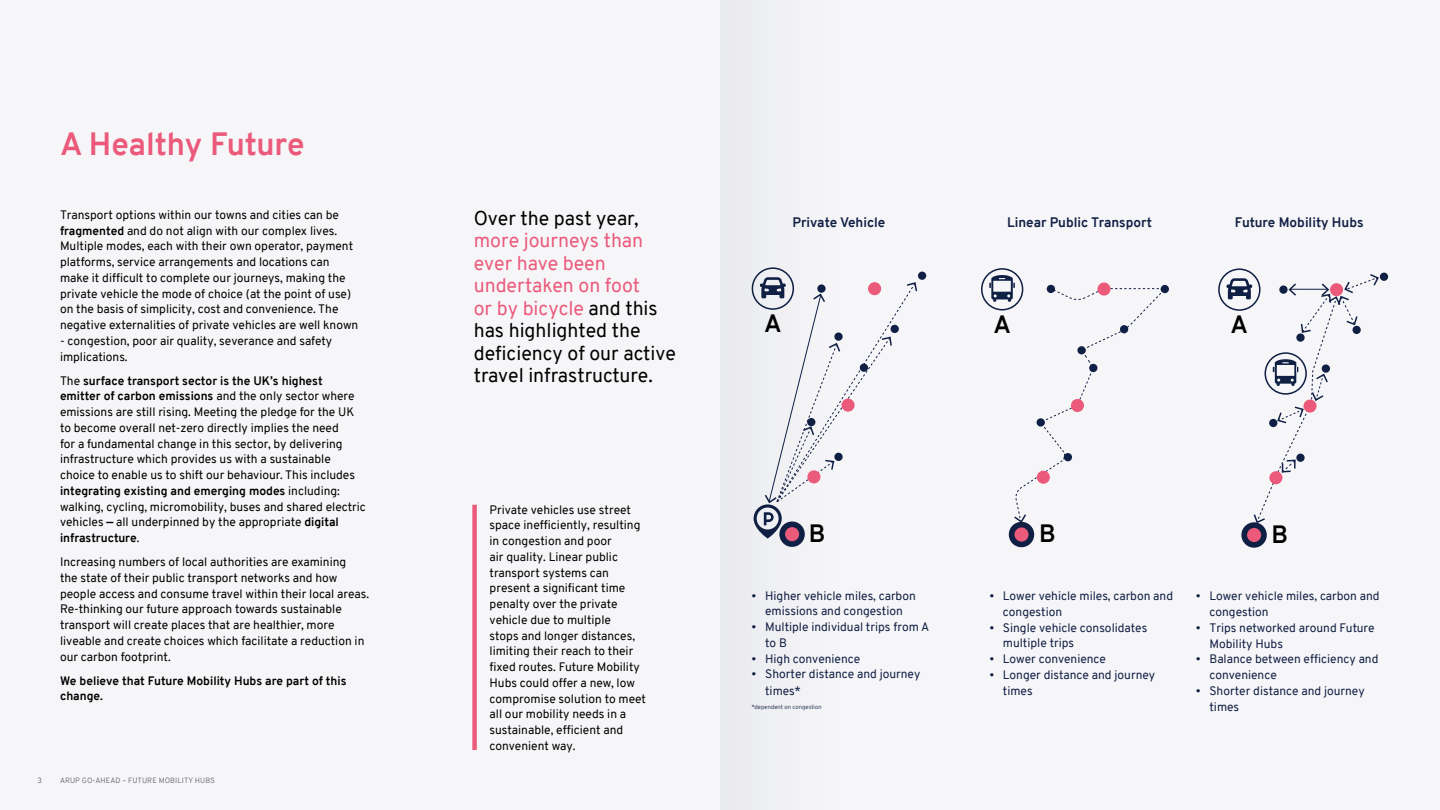
<style>
.page{position:relative;width:1440px;height:810px;background:#f6f6f8}
.page>*{position:absolute;margin:0;border:0;box-sizing:border-box;transform-origin:0 0}
.t1{font:700 31.5px "Overpass";color:#eb5a7b}
.t2{font:700 24.53px "Overpass";color:#000}
.t3{font:19.5px/22.5px "Overpass";color:#000}
.t4{font:700 13.5px "Overpass";color:#101f44}
.t5{font:12px/15.8px "Overpass";color:#000}
.t6{font:12px/15.8px "Overpass";color:#101f44}
.t7{font:700 12px/15.8px "Overpass";color:#000}
.t8{font:7.5px "Overpass";letter-spacing:.01em;color:#75787b}
.t9{font:300 6px "Overpass";color:#101f44}
.s1{font-weight:700}
.s2{color:#eb5a7b}
</style>
<div class="page">
<div style="left:720px;top:0;width:168px;height:810px;background:#f2f2f5"></div>
<div style="left:472px;top:505px;width:5px;height:245px;background:#eb5a7b"></div>
<svg style="left:779px;top:521px;width:26px;height:26px"></svg>
<div style="left:785px;top:527px;width:14px;height:14px;background:#eb5a7b;border-radius:50%"></div>
<div style="left:918px;top:272px;width:8px;height:8px;background:#101f44;border-radius:50%"></div>
<div style="left:752px;top:267px;width:42px;height:43px;border:2px solid #101f44;border-radius:50%"></div>
<svg style="left:754px;top:277px;width:163px;height:262px"></svg>
<div style="left:842px;top:399px;width:13px;height:13px;background:#eb5a7b;border-radius:50%"></div>
<div style="left:807px;top:470px;width:13px;height:13px;background:#eb5a7b;border-radius:50%"></div>
<div style="left:1009px;top:522px;width:25px;height:25px;background:#101f44;border-radius:50%"></div>
<div style="left:1014px;top:527px;width:15px;height:15px;background:#eb5a7b;border-radius:50%"></div>
<div style="left:1161px;top:285px;width:8px;height:8px;background:#101f44;border-radius:50%"></div>
<svg style="left:1241px;top:522px;width:26px;height:26px"></svg>
<div style="left:1247px;top:528px;width:14px;height:14px;background:#eb5a7b;border-radius:50%"></div>
<div style="left:1380px;top:273px;width:8px;height:8px;background:#101f44;border-radius:50%"></div>
<div style="left:1218px;top:268px;width:43px;height:43px;border:2px solid #101f44;border-radius:50%"></div>
<div style="left:981px;top:268px;width:42px;height:43px;border:2px solid #101f44;border-radius:50%"></div>
<svg style="left:989px;top:274px;width:173px;height:249px"></svg>
<svg style="left:1226px;top:274px;width:153px;height:249px"></svg>
<h1 class="t1" style="left:60px;top:121px;width:246px">A Healthy Future</h1>
<p class="t5" style="left:60px;top:207px;width:300px">Transport options within our towns and cities can be <span class="s1">fragmented</span> and do not align with our complex lives.<br>Multiple modes, each with their own operator, payment platforms, service arrangements and locations can make it difficult to complete our journeys, making the private vehicle the mode of choice (at the point of use) on the basis of simplicity, cost and convenience. The negative externalities of private vehicles are well known</p>
<p class="t5" style="left:60px;top:333px;width:274px">- congestion, poor air quality, severance and safety implications.</p>
<p class="t5" style="left:60px;top:373px;width:307px">The <span class="s1">surface transport sector is the UK’s highest emitter of carbon emissions</span> and the only sector where emissions are still rising. Meeting the pledge for the UK to become overall net-zero directly implies the need<br>for a fundamental change in this sector, by delivering infrastructure which provides us with a sustainable choice to enable us to shift our behaviour. This includes <span class="s1">integrating existing and emerging modes</span> including: walking, cycling, micromobility, buses and shared electric vehicles <span class="s1">—</span> all underpinned by the appropriate <span class="s1">digital infrastructure</span>.</p>
<p class="t5" style="left:60px;top:554px;width:311px">Increasing numbers of local authorities are examining<br>the state of their public transport networks and how people access and consume travel within their local areas.<br>Re-thinking our future approach towards sustainable transport will create places that are healthier, more liveable and create choices which facilitate a reduction in our carbon footprint.</p>
<p class="t7" style="left:60px;top:673px;width:288px">We believe that Future Mobility Hubs are part of this change.</p>
<p class="t8" style="left:38px;top:775px;width:6px">3</p>
<p class="t8" style="left:60px;top:775px;width:156px">ARUP GO-AHEAD – FUTURE MOBILITY HUBS</p>
<h3 class="t3" style="left:474px;top:207px;width:166px">Over the past year,</h3>
<h3 class="t3" style="left:474px;top:229px;width:204px"><span class="s2">more journeys than ever have been undertaken on foot<br>or by bicycle</span> and this has highlighted the deficiency of our active travel infrastructure.</h3>
<p class="t5" style="left:490px;top:502px;width:158px">Private vehicles use street space inefficiently, resulting in congestion and poor<br>air quality. Linear public transport systems can present a significant time penalty over the private vehicle due to multiple<br>stops and longer distances, limiting their reach to their fixed routes. Future Mobility<br>Hubs could offer a new, low compromise solution to meet all our mobility needs in a sustainable, efficient and convenient way.</p>
<p class="t4" style="left:792px;top:213px;width:94px">Private Vehicle</p>
<p class="t4" style="left:1007px;top:213px;width:146px">Linear Public Transport</p>
<p class="t4" style="left:1235px;top:213px;width:130px">Future Mobility Hubs</p>
<h2 class="t2" style="left:764px;top:306px;width:19px">A</h2>
<h2 class="t2" style="left:993px;top:307px;width:19px">A</h2>
<h2 class="t2" style="left:1231px;top:307px;width:19px">A</h2>
<h2 class="t2" style="left:809px;top:516px;width:18px">B</h2>
<h2 class="t2" style="left:1039px;top:516px;width:18px">B</h2>
<h2 class="t2" style="left:1272px;top:517px;width:18px">B</h2>
<p class="t6" style="left:752px;top:588px;width:166px;text-align:center">• Higher vehicle miles, carbon emissions and congestion</p>
<p class="t6" style="left:765px;top:619px;width:166px;text-indent:-14px">• Multiple individual trips from A to B</p>
<p class="t6" style="left:752px;top:651px;width:110px">• High convenience</p>
<p class="t6" style="left:765px;top:666px;width:157px;line-height:16.2px;text-indent:-14px">• Shorter distance and journey times*</p>
<p class="t9" style="left:752px;top:703px;width:72px">*dependent on congestion</p>
<p class="t6" style="left:1003px;top:588px;width:172px;text-indent:-14px">• Lower vehicle miles, carbon and congestion</p>
<p class="t6" style="left:1003px;top:620px;width:146px;text-indent:-14px">• Single vehicle consolidates multiple trips</p>
<p class="t6" style="left:989px;top:651px;width:118px">• Lower convenience</p>
<p class="t6" style="left:1003px;top:667px;width:154px;text-indent:-14px">• Longer distance and journey times</p>
<p class="t6" style="left:1209px;top:589px;width:172px;text-indent:-14px">• Lower vehicle miles, carbon and congestion</p>
<p class="t6" style="left:1209px;top:620px;width:167px;text-indent:-14px">• Trips networked around Future<br>Mobility Hubs</p>
<p class="t6" style="left:1209px;top:651px;width:171px;text-indent:-14px">• Balance between efficiency and convenience</p>
<p class="t6" style="left:1209px;top:683px;width:157px;text-indent:-14px">• Shorter distance and journey times</p>
</div>
